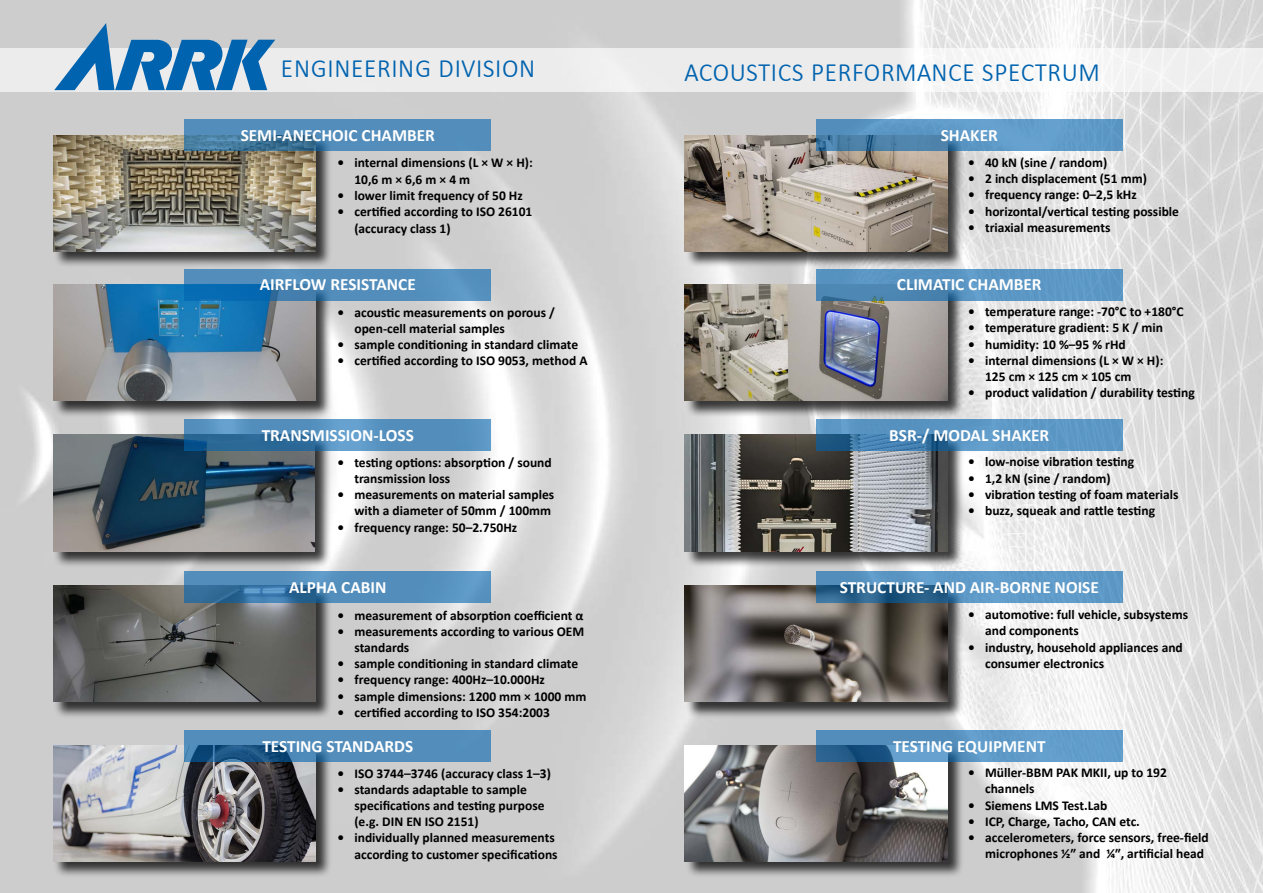
<style>
.page{position:relative;width:1263px;height:893px;background:#fff}
.page>*{position:absolute;margin:0;border:0;box-sizing:border-box;transform-origin:0 0}
.t1{font:300 32.1px "Calibri";color:#0063af;scale:.93 1}
.t2{font:700 17.25px "Calibri";color:#fff}
.t3{font:700 13.5px/16.2px "Calibri";color:#000}
</style>
<div class="page">
<img style="left:0;top:0;width:1263px;height:893px">
<div style="left:54px;top:136px;width:278px;height:132px;background:#000;opacity:.75"></div>
<img style="left:53px;top:135px;width:263px;height:117px">
<div style="left:0;top:48px;width:1263px;height:43px;background:linear-gradient(to bottom,#efefef,#f0f0f0)"></div>
<svg style="left:54px;top:23px;width:221px;height:67px;background:#74a2c6"></svg>
<div style="left:685px;top:136px;width:279px;height:132px;background:#000;opacity:.75"></div>
<img style="left:685px;top:135px;width:262px;height:117px">
<div style="left:53px;top:285px;width:279px;height:132px;background:#000;opacity:.75"></div>
<img style="left:53px;top:285px;width:263px;height:116px">
<div style="left:685px;top:285px;width:279px;height:132px;background:#000;opacity:.75"></div>
<img style="left:685px;top:285px;width:262px;height:116px">
<div style="left:53px;top:435px;width:278px;height:132px;background:#000;opacity:.75"></div>
<img style="left:53px;top:435px;width:262px;height:116px">
<div style="left:685px;top:435px;width:279px;height:132px;background:#000;opacity:.75"></div>
<img style="left:685px;top:435px;width:262px;height:116px">
<div style="left:54px;top:586px;width:278px;height:132px;background:#000;opacity:.75"></div>
<img style="left:53px;top:586px;width:263px;height:116px">
<div style="left:685px;top:586px;width:279px;height:132px;background:#000;opacity:.75"></div>
<img style="left:685px;top:586px;width:262px;height:116px">
<div style="left:54px;top:745px;width:278px;height:133px;background:#000;opacity:.75"></div>
<img style="left:53px;top:745px;width:263px;height:116px">
<div style="left:685px;top:745px;width:279px;height:133px;background:#000;opacity:.75"></div>
<img style="left:685px;top:745px;width:262px;height:116px">
<svg style="left:184px;top:119px;width:307px;height:31px;background:#4d87b3"></svg>
<svg style="left:184px;top:269px;width:307px;height:31px;background:#4687b9"></svg>
<svg style="left:184px;top:419px;width:307px;height:31px;background:#4c88b6"></svg>
<svg style="left:184px;top:571px;width:307px;height:31px;background:#4c88b6"></svg>
<svg style="left:184px;top:730px;width:307px;height:32px;background:#4782b0"></svg>
<svg style="left:816px;top:730px;width:307px;height:32px;background:#548fbd"></svg>
<svg style="left:816px;top:571px;width:307px;height:31px;background:#508ab7"></svg>
<svg style="left:816px;top:419px;width:307px;height:31px;background:#528ebb"></svg>
<svg style="left:816px;top:269px;width:307px;height:31px;background:#5691bf"></svg>
<svg style="left:816px;top:119px;width:307px;height:31px;background:#5993c0"></svg>
<h1 class="t1" style="left:281px;top:46px;width:276px">ENGINEERING DIVISION</h1>
<h1 class="t1" style="left:685px;top:50px;width:448px">ACOUSTICS PERFORMANCE SPECTRUM</h1>
<p class="t2" style="left:241px;top:123px;width:196px">SEMI-ANECHOIC CHAMBER</p>
<p class="t2" style="left:941px;top:123px;width:59px">SHAKER</p>
<p class="t3" style="left:354px;top:155px;width:180px;text-indent:-17px">• internal dimensions (L × W × H):<br>10,6 m × 6,6 m × 4 m</p>
<p class="t3" style="left:337px;top:187px;width:187px">• lower limit frequency of 50 Hz</p>
<p class="t3" style="left:354px;top:203px;width:180px;text-indent:-17px">• certified according to ISO 26101 (accuracy class 1)</p>
<p class="t2" style="left:260px;top:272px;width:157px">AIRFLOW RESISTANCE</p>
<p class="t3" style="left:354px;top:304px;width:202px;text-indent:-17px">• acoustic measurements on porous / open-cell material samples</p>
<p class="t3" style="left:337px;top:336px;width:242px">• sample conditioning in standard climate</p>
<p class="t3" style="left:337px;top:352px;width:252px">• certified according to ISO 9053, method A</p>
<p class="t2" style="left:262px;top:423px;width:154px">TRANSMISSION-LOSS</p>
<p class="t3" style="left:354px;top:454px;width:199px;text-indent:-17px">• testing options: absorption / sound transmission loss</p>
<p class="t3" style="left:337px;top:486px;width:218px;text-align:right">• measurements on material samples with a diameter of 50mm / 100mm</p>
<p class="t3" style="left:337px;top:519px;width:181px">• frequency range: 50–2.750Hz</p>
<p class="t2" style="left:289px;top:575px;width:99px">ALPHA CABIN</p>
<p class="t3" style="left:337px;top:607px;width:248px">• measurement of absorption coefficient α</p>
<p class="t3" style="left:354px;top:623px;width:231px;text-indent:-17px">• measurements according to various OEM standards</p>
<p class="t3" style="left:337px;top:655px;width:242px">• sample conditioning in standard climate</p>
<p class="t3" style="left:337px;top:672px;width:209px">• frequency range: 400Hz–10.000Hz</p>
<p class="t3" style="left:337px;top:688px;width:251px">• sample dimensions: 1200 mm × 1000 mm</p>
<p class="t3" style="left:337px;top:704px;width:214px">• certified according to ISO 354:2003</p>
<p class="t2" style="left:262px;top:734px;width:152px">TESTING STANDARDS</p>
<p class="t3" style="left:337px;top:765px;width:215px">• ISO 3744–3746 (accuracy class 1–3)</p>
<p class="t3" style="left:354px;top:781px;width:192px;text-indent:-17px">• standards adaptable to sample specifications and testing purpose (e.g. DIN EN ISO 2151)</p>
<p class="t3" style="left:337px;top:830px;width:222px;text-align:right">• individually planned measurements according to customer specifications</p>
<p class="t3" style="left:968px;top:154px;width:141px">• 40 kN (sine / random)</p>
<p class="t3" style="left:968px;top:170px;width:180px">• 2 inch displacement (51 mm)</p>
<p class="t3" style="left:968px;top:187px;width:170px">• frequency range: 0–2,5 kHz</p>
<p class="t3" style="left:968px;top:203px;width:212px">• horizontal/vertical testing possible</p>
<p class="t3" style="left:968px;top:219px;width:144px">• triaxial measurements</p>
<p class="t2" style="left:897px;top:272px;width:146px">CLIMATIC CHAMBER</p>
<p class="t3" style="left:968px;top:303px;width:217px">• temperature range: -70°C to +180°C</p>
<p class="t3" style="left:968px;top:320px;width:197px">• temperature gradient: 5 K / min</p>
<p class="t3" style="left:968px;top:336px;width:159px">• humidity: 10 %–95 % rHd</p>
<p class="t3" style="left:985px;top:352px;width:180px;text-indent:-17px">• internal dimensions (L × W × H):<br>125 cm × 125 cm × 105 cm</p>
<p class="t3" style="left:968px;top:384px;width:228px">• product validation / durability testing</p>
<p class="t2" style="left:889px;top:423px;width:162px">BSR-/ MODAL SHAKER</p>
<p class="t3" style="left:968px;top:454px;width:168px">• low-noise vibration testing</p>
<p class="t3" style="left:968px;top:470px;width:144px">• 1,2 kN (sine / random)</p>
<p class="t3" style="left:968px;top:486px;width:212px">• vibration testing of foam materials</p>
<p class="t3" style="left:968px;top:502px;width:188px">• buzz, squeak and rattle testing</p>
<p class="t2" style="left:840px;top:575px;width:261px">STRUCTURE- AND AIR-BORNE NOISE</p>
<p class="t3" style="left:985px;top:606px;width:205px;text-indent:-17px">• automotive: full vehicle, subsystems and components</p>
<p class="t3" style="left:985px;top:639px;width:199px;text-indent:-17px">• industry, household appliances and consumer electronics</p>
<p class="t2" style="left:893px;top:734px;width:154px">TESTING EQUIPMENT</p>
<p class="t3" style="left:985px;top:764px;width:183px;text-indent:-17px">• Müller-BBM PAK MKII, up to 192 channels</p>
<p class="t3" style="left:968px;top:797px;width:141px">• Siemens LMS Test.Lab</p>
<p class="t3" style="left:968px;top:813px;width:173px">• ICP, Charge, Tacho, CAN etc.</p>
<p class="t3" style="left:985px;top:829px;width:225px;text-indent:-17px">• accelerometers, force sensors, free-field microphones ½″ and ¼″, artificial head</p>
</div>
